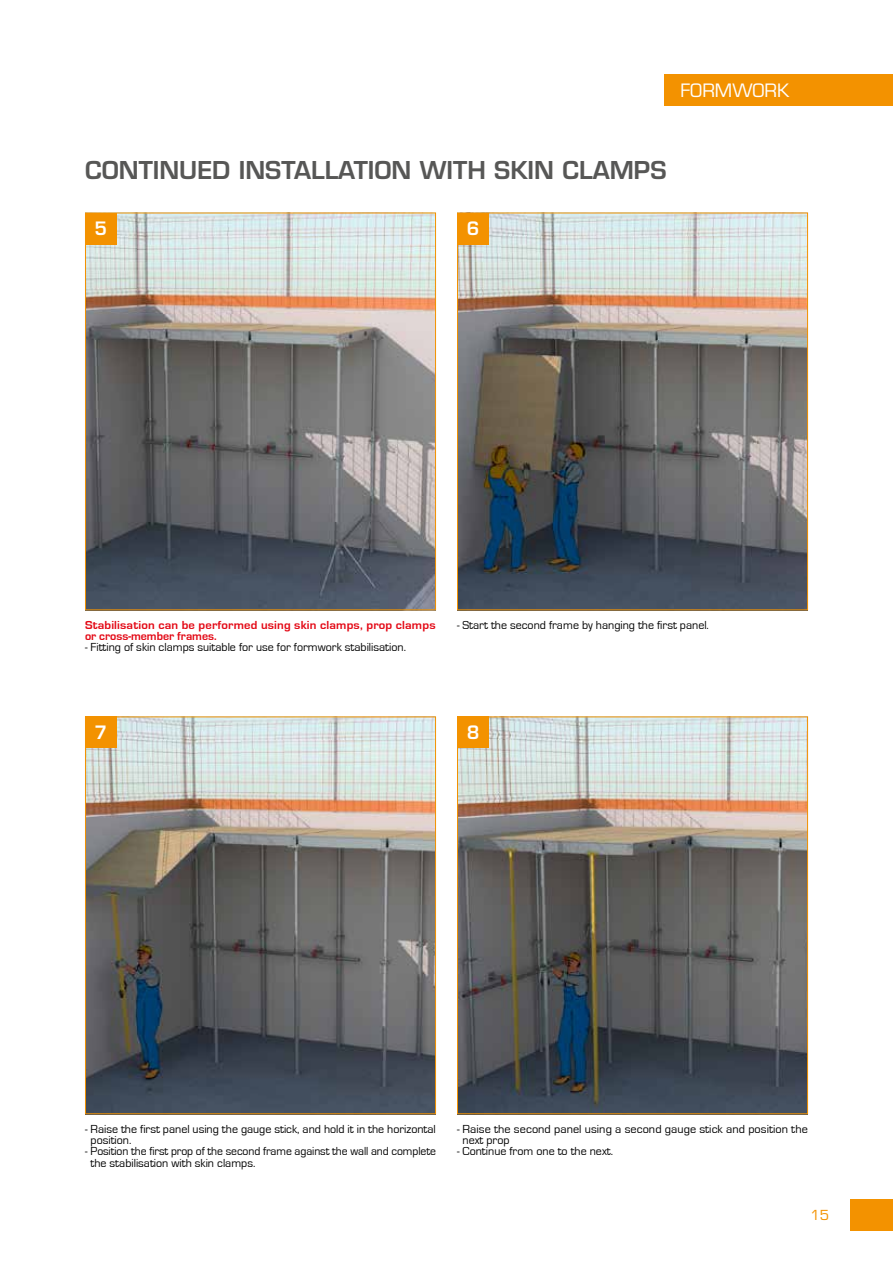
<style>
.page{position:relative;width:893px;height:1263px;background:#fff}
.page>*{position:absolute;margin:0;border:0;box-sizing:border-box;transform-origin:0 0}
.t1{font:600 24px "Eurostile LT Std";color:#575756}
.t2{font:18px "Eurostile LT Std";color:#fff}
.t3{font:600 18px "Eurostile LT Std";color:#fff}
.t4{font:13.5px "Eurostile LT Std";color:#f39200}
.t5{font:12px/11.2px "Eurostile";color:#000}
.t6{font:700 12px/11.2px "Eurostile";letter-spacing:.015em;color:#e30613;scale:1.05 1}
</style>
<div class="page">
<div style="left:850px;top:1199px;width:43px;height:32px;background:#f39200"></div>
<div style="left:664px;top:74px;width:229px;height:32px;background:#f39200"></div>
<img style="left:87px;top:215px;width:347px;height:393px">
<div style="left:85px;top:213px;width:351px;height:397px;border:1px solid #f39200"></div>
<img style="left:459px;top:215px;width:347px;height:393px">
<div style="left:457px;top:213px;width:351px;height:397px;border:1px solid #f39200"></div>
<img style="left:87px;top:718px;width:347px;height:394px">
<div style="left:85px;top:716px;width:351px;height:398px;border:1px solid #f39200"></div>
<img style="left:459px;top:718px;width:347px;height:394px">
<div style="left:457px;top:716px;width:351px;height:398px;border:1px solid #f39200"></div>
<div style="left:85px;top:213px;width:32px;height:31px;background:#f39200"></div>
<div style="left:457px;top:213px;width:32px;height:31px;background:#f39200"></div>
<div style="left:85px;top:716px;width:32px;height:32px;background:#f39200"></div>
<div style="left:457px;top:716px;width:32px;height:32px;background:#f39200"></div>
<h2 class="t2" style="left:680px;top:80px;width:111px">FORMWORK</h2>
<h1 class="t1" style="left:85px;top:155px;width:583px">CONTINUED INSTALLATION WITH SKIN CLAMPS</h1>
<h2 class="t3" style="left:95px;top:217px;width:14px">5</h2>
<h2 class="t3" style="left:467px;top:217px;width:14px">6</h2>
<p class="t6" style="left:85px;top:619px;width:335px">Stabilisation can be performed using skin clamps, prop clamps or cross-member frames.</p>
<p class="t5" style="left:85px;top:642px;width:322px">- Fitting of skin clamps suitable for use for formwork stabilisation.</p>
<p class="t5" style="left:457px;top:619px;width:253px">- Start the second frame by hanging the first panel.</p>
<h2 class="t3" style="left:95px;top:721px;width:14px">7</h2>
<h2 class="t3" style="left:467px;top:721px;width:14px">8</h2>
<p class="t5" style="left:91px;top:1123px;width:347px;text-indent:-5px">- Raise the first panel using the gauge stick, and hold it in the horizontal position.</p>
<p class="t5" style="left:91px;top:1146px;width:347px;text-indent:-5px">- Position the first prop of the second frame against the wall and complete the stabilisation with skin clamps.</p>
<p class="t5" style="left:463px;top:1123px;width:347px;text-indent:-5px">- Raise the second panel using a second gauge stick and position the next prop</p>
<p class="t5" style="left:457px;top:1146px;width:158px">- Continue from one to the next.</p>
<p class="t4" style="left:811px;top:1207px;width:20px">15</p>
</div>
